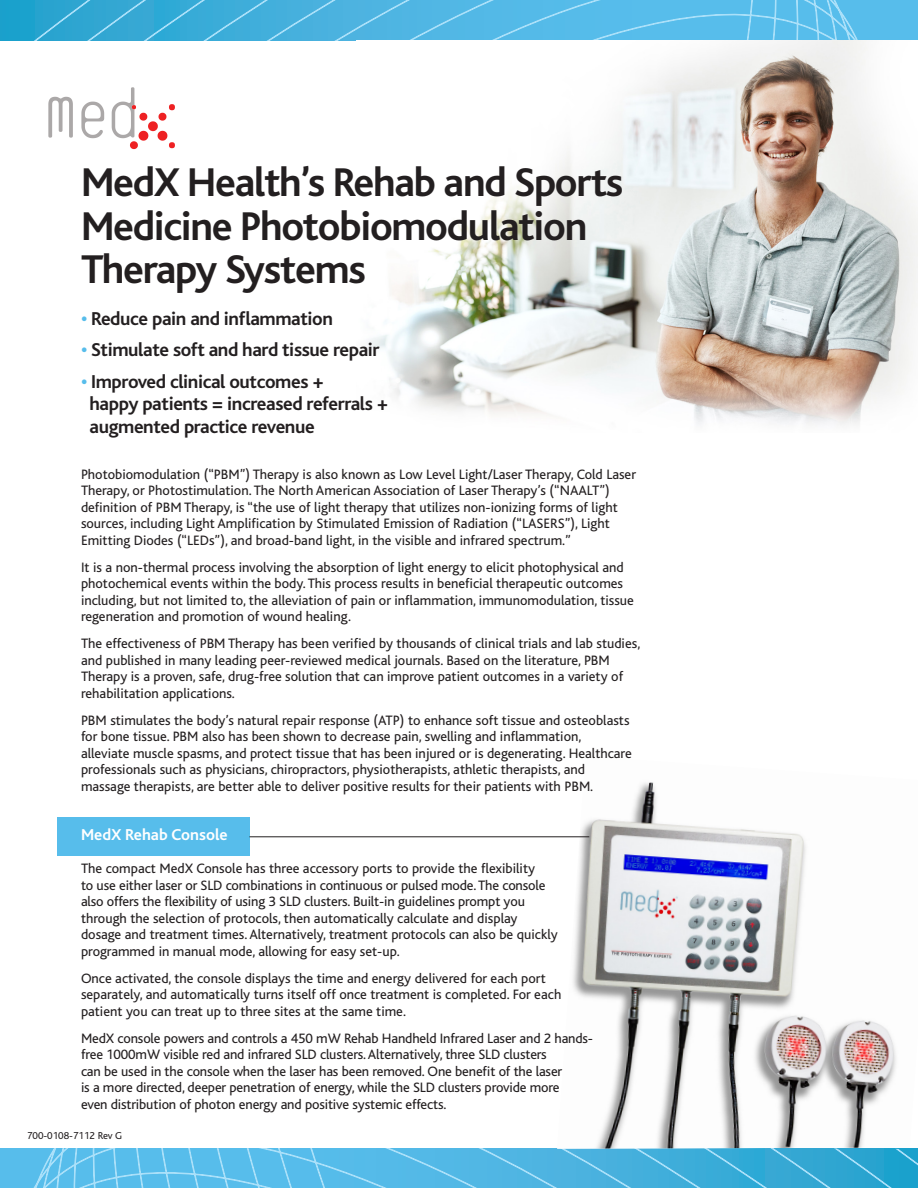
<style>
.page{position:relative;width:918px;height:1188px;background:#fff}
.page>*{position:absolute;margin:0;border:0;box-sizing:border-box;transform-origin:0 0}
.t1{font:700 42px/43.5px "Bliss";letter-spacing:-.03em;color:#231f20}
.t2{font:700 19.5px "Bliss";letter-spacing:-.02em;color:#231f20}
.t3{font:700 16.5px "Bliss";color:#fff}
.t4{font:14.25px/16.5px "Bliss";color:#231f20}
.t5{font:10.5px "Bliss";color:#231f20}
.s1{color:#57bdeb}
</style>
<div class="page">
<svg style="left:18px;top:1148px;width:900px;height:40px;background:#4fb6e2"></svg>
<svg style="left:0;top:0;width:916px;height:41px;background:#4eb6e2"></svg>
<svg style="left:48px;top:97px;width:25px;height:41px"></svg>
<svg style="left:81px;top:102px;width:23px;height:36px"></svg>
<svg style="left:112px;top:87px;width:63px;height:62px"></svg>
<img style="left:357px;top:40px;width:561px;height:385px">
<div style="left:57px;top:817px;width:192px;height:39px;background:#57bdeb"></div>
<img style="left:557px;top:782px;width:361px;height:367px">
<hr style="left:249px;top:837px;width:340px;height:1px;background:#231f20">
<p class="t1" style="left:81px;top:162px;width:544px">MedX Health’s Rehab and Sports<br>Medicine Photobiomodulation</p>
<p class="t1" style="left:81px;top:249px;width:286px">Therapy Systems</p>
<p class="t2" style="left:81px;top:308px;width:254px"><span class="s1">•</span> Reduce pain and inflammation</p>
<p class="t2" style="left:81px;top:340px;width:300px"><span class="s1">•</span> Stimulate soft and hard tissue repair</p>
<p class="t2" style="left:81px;top:371px;width:244px"><span class="s1">•</span> Improved clinical outcomes +</p>
<p class="t2" style="left:90px;top:394px;width:300px">happy patients = increased referrals +</p>
<p class="t2" style="left:90px;top:416px;width:227px">augmented practice revenue</p>
<p class="t4" style="left:81px;top:466px;width:557px">Photobiomodulation (“PBM”) Therapy is also known as Low Level Light/Laser Therapy, Cold Laser Therapy, or Photostimulation. The North American Association of Laser Therapy’s (“NAALT”) definition of PBM Therapy, is “the use of light therapy that utilizes non-ionizing forms of light sources, including Light Amplification by Stimulated Emission of Radiation (“LASERS”), Light Emitting Diodes (“LEDs”), and broad-band light, in the visible and infrared spectrum.”</p>
<p class="t4" style="left:81px;top:559px;width:555px">It is a non-thermal process involving the absorption of light energy to elicit photophysical and photochemical events within the body. This process results in beneficial therapeutic outcomes including, but not limited to, the alleviation of pain or inflammation, immunomodulation, tissue regeneration and promotion of wound healing.</p>
<p class="t4" style="left:81px;top:636px;width:561px">The effectiveness of PBM Therapy has been verified by thousands of clinical trials and lab studies, and published in many leading peer-reviewed medical journals. Based on the literature, PBM Therapy is a proven, safe, drug-free solution that can improve patient outcomes in a variety of rehabilitation applications.</p>
<p class="t4" style="left:81px;top:712px;width:550px">PBM stimulates the body’s natural repair response (ATP) to enhance soft tissue and osteoblasts</p>
<p class="t4" style="left:81px;top:729px;width:502px">for bone tissue. PBM also has been shown to decrease pain, swelling and inflammation,</p>
<p class="t4" style="left:81px;top:745px;width:552px">alleviate muscle spasms, and protect tissue that has been injured or is degenerating. Healthcare professionals such as physicians, chiropractors, physiotherapists, athletic therapists, and</p>
<p class="t4" style="left:81px;top:778px;width:514px">massage therapists, are better able to deliver positive results for their patients with PBM.</p>
<p class="t3" style="left:81px;top:826px;width:148px">MedX Rehab Console</p>
<p class="t4" style="left:81px;top:861px;width:456px">The compact MedX Console has three accessory ports to provide the flexibility</p>
<p class="t4" style="left:81px;top:877px;width:466px">to use either laser or SLD combinations in continuous or pulsed mode. The console</p>
<p class="t4" style="left:81px;top:894px;width:446px">also offers the flexibility of using 3 SLD clusters. Built-in guidelines prompt you</p>
<p class="t4" style="left:81px;top:910px;width:438px">through the selection of protocols, then automatically calculate and display</p>
<p class="t4" style="left:81px;top:927px;width:478px">dosage and treatment times. Alternatively, treatment protocols can also be quickly</p>
<p class="t4" style="left:81px;top:943px;width:320px">programmed in manual mode, allowing for easy set-up.</p>
<p class="t4" style="left:81px;top:970px;width:466px">Once activated, the console displays the time and energy delivered for each port</p>
<p class="t4" style="left:81px;top:987px;width:482px">separately, and automatically turns itself off once treatment is completed. For each</p>
<p class="t4" style="left:81px;top:1003px;width:327px">patient you can treat up to three sites at the same time.</p>
<p class="t4" style="left:81px;top:1030px;width:514px">MedX console powers and controls a 450 mW Rehab Handheld Infrared Laser and 2 hands-</p>
<p class="t4" style="left:81px;top:1047px;width:467px">free 1000mW visible red and infrared SLD clusters. Alternatively, three SLD clusters</p>
<p class="t4" style="left:81px;top:1063px;width:483px">can be used in the console when the laser has been removed. One benefit of the laser</p>
<p class="t4" style="left:81px;top:1080px;width:480px">is a more directed, deeper penetration of energy, while the SLD clusters provide more</p>
<p class="t4" style="left:81px;top:1096px;width:367px">even distribution of photon energy and positive systemic effects.</p>
<p class="t5" style="left:27px;top:1130px;width:97px">700-0108-7112 Rev G</p>
</div>
